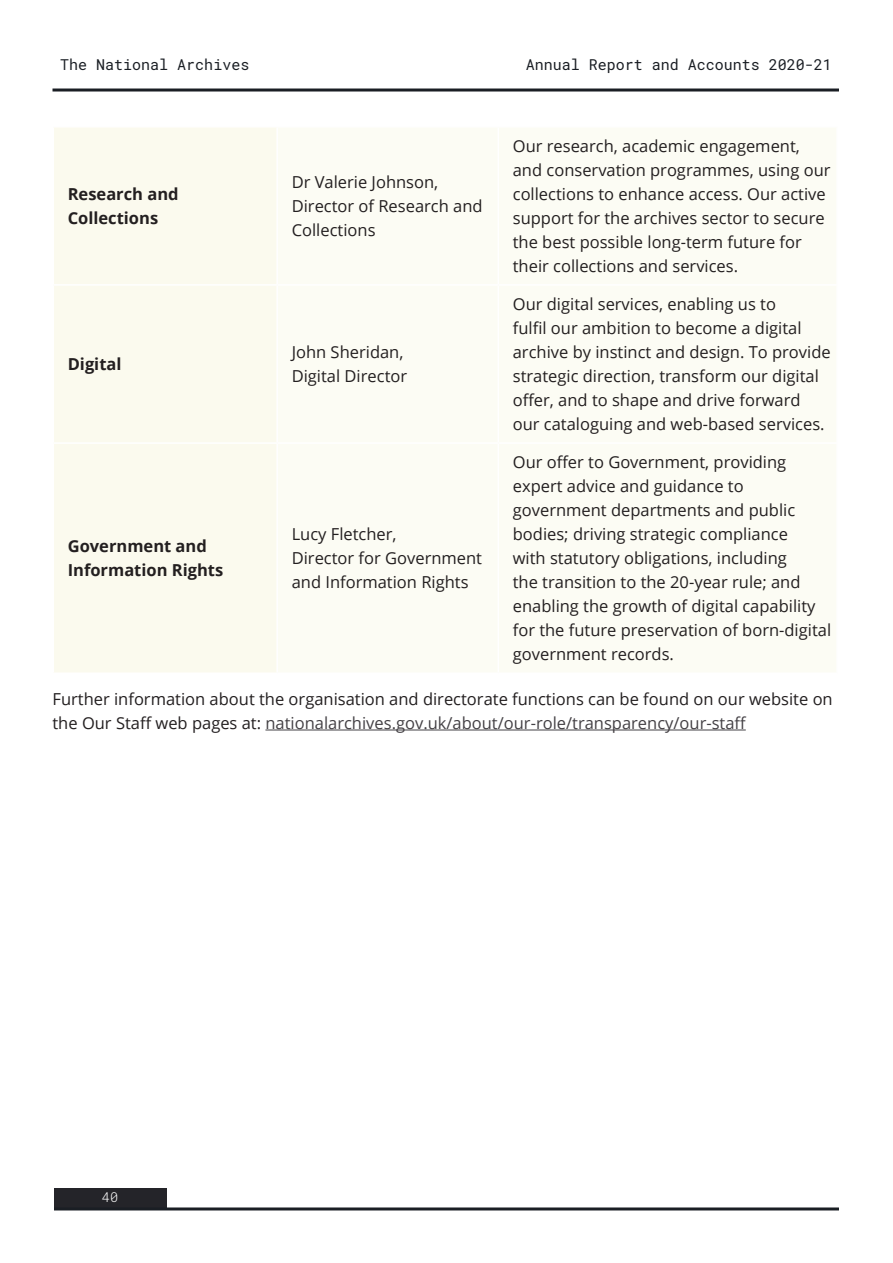
<style>
.page{position:relative;width:893px;height:1263px;background:#fff}
.page>*{position:absolute;margin:0;border:0;box-sizing:border-box;transform-origin:0 0}
.body-contents{font:16.5px/24px "Open Sans";color:#231f20}
.Body-copy{font:16.5px/24px "Open Sans";color:#231f20}
.body-table-head{font:700 16.5px/24px "Open Sans";color:#231f20}
.t1{font:15px "Roboto Mono";color:#1a1e24}
.t2{font:300 13.5px "Roboto Mono";color:#fff}
.s1{color:#434044}
</style>
<div class="page">
<div style="left:54px;top:1188px;width:112px;height:21px;background:#242429"></div>
<hr style="left:265px;top:729px;width:481px;height:1px;background:#434044">
<div style="left:54px;top:128px;width:222px;height:544px;background:#fbfaee"></div>
<div style="left:278px;top:128px;width:558px;height:544px;background:#fcfcf4"></div>
<hr style="left:498px;top:128px;width:1px;height:156px;background:#fff">
<hr style="left:52px;top:284px;width:225px;height:2px;background:#fff">
<hr style="left:277px;top:284px;width:221px;height:2px;background:#fff">
<hr style="left:498px;top:284px;width:340px;height:2px;background:#fff">
<hr style="left:498px;top:286px;width:1px;height:156px;background:#fff">
<hr style="left:498px;top:444px;width:1px;height:228px;background:#fff">
<hr style="left:277px;top:442px;width:221px;height:2px;background:#fff">
<hr style="left:498px;top:442px;width:340px;height:2px;background:#fff">
<hr style="left:52px;top:442px;width:225px;height:2px;background:#fff">
<hr style="left:54px;top:1207px;width:785px;height:3px;background:#1a1e24">
<hr style="left:52px;top:89px;width:787px;height:3px;background:#1a1e24">
<p class="t1" style="left:60px;top:54px;width:191px">The National Archives</p>
<p class="t1" style="left:526px;top:54px;width:308px">Annual Report and Accounts 2020-21</p>
<p class="body-table-head" style="left:68px;top:182px;width:112px">Research and<br>Collections</p>
<p class="body-table-head" style="left:68px;top:352px;width:55px">Digital</p>
<p class="body-contents" style="left:292px;top:170px;width:148px">Dr Valerie Johnson,</p>
<p class="body-contents" style="left:292px;top:194px;width:192px">Director of Research and<br>Collections</p>
<p class="body-contents" style="left:292px;top:340px;width:113px">John Sheridan,</p>
<p class="body-contents" style="left:292px;top:364px;width:117px">Digital Director</p>
<p class="body-contents" style="left:513px;top:134px;width:319px">Our research, academic engagement, and conservation programmes, using our collections to enhance access. Our active support for the archives sector to secure the best possible long-term future for their collections and services.</p>
<p class="body-contents" style="left:513px;top:292px;width:319px">Our digital services, enabling us to<br>fulfil our ambition to become a digital archive by instinct and design. To provide strategic direction, transform our digital offer, and to shape and drive forward our cataloguing and web-based services.</p>
<p class="body-contents" style="left:513px;top:450px;width:320px">Our offer to Government, providing expert advice and guidance to government departments and public bodies; driving strategic compliance<br>with statutory obligations, including<br>the transition to the 20-year rule; and enabling the growth of digital capability for the future preservation of born-digital government records.</p>
<p class="Body-copy" style="left:52px;top:686px;width:782px">Further information about the organisation and directorate functions can be found on our website on the Our Staff web pages at: <span class="s1">nationalarchives.gov.uk/about/our-role/transparency/our-staff</span></p>
<p class="body-contents" style="left:292px;top:522px;width:106px">Lucy Fletcher,</p>
<p class="body-contents" style="left:292px;top:546px;width:192px">Director for Government and Information Rights</p>
<p class="body-table-head" style="left:68px;top:534px;width:157px">Government and<br>Information Rights</p>
<p class="t2" style="left:102px;top:1188px;width:18px">40</p>
</div>
